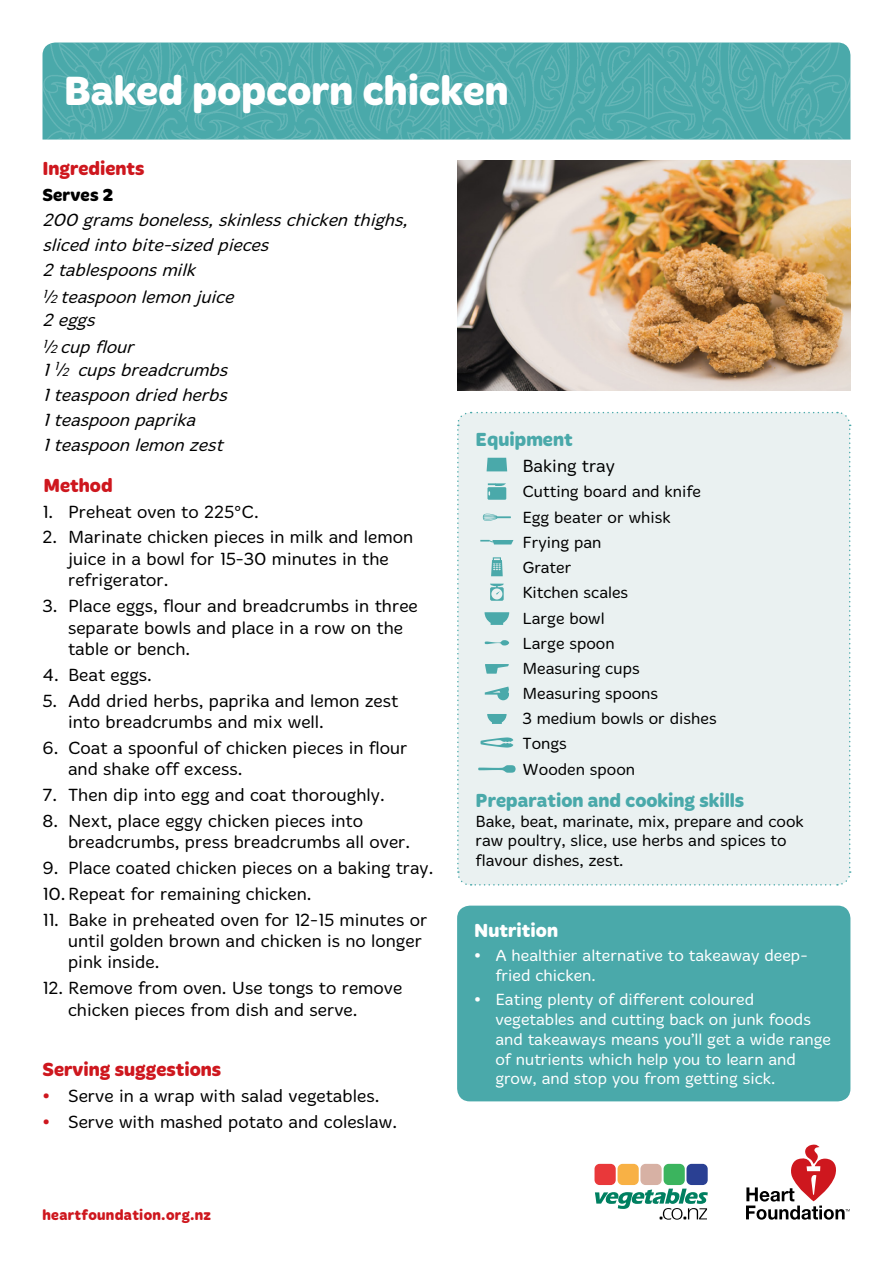
<style>
.page{position:relative;width:893px;height:1263px;background:#fff}
.page>*{position:absolute;margin:0;border:0;box-sizing:border-box;transform-origin:0 0}
.t1{font:700 42px "Merge";color:#fff}
.t2{font:700 19.5px "Merge";color:#4aa9aa}
.t3{font:700 19.5px "Merge";color:#ce171e}
.t4{font:700 19.5px "Merge";color:#fff}
.t5{font:300 18px/21.5px "Merge";color:#000}
.t6{font:italic 300 18px/24.9px "Merge";color:#000}
.t7{font:700 18px "Merge";letter-spacing:.005em;color:#000}
.t8{font:300 16.5px/25.2px "Merge";color:#000}
.t9{font:300 16.5px/19.8px "Merge";color:#fff}
.t10{font:700 15px "Merge";letter-spacing:.02em;color:#ce171e}
.s1{font-size:12px}
.s2{font-size:30px}
.s3{font-weight:700;color:#ce171e}
.s4{font-weight:700}
</style>
<div class="page">
<svg style="left:746px;top:1144px;width:104px;height:76px"></svg>
<div style="left:686px;top:1164px;width:22px;height:21px;background:#2a4093;border-radius:5px"></div>
<div style="left:664px;top:1164px;width:21px;height:21px;background:#3bb45e;border-radius:5px"></div>
<div style="left:640px;top:1164px;width:22px;height:21px;background:#d7b1a4;border-radius:5px"></div>
<div style="left:617px;top:1164px;width:22px;height:21px;background:#f8b145;border-radius:5px"></div>
<div style="left:594px;top:1164px;width:22px;height:21px;background:#e9383a;border-radius:5px"></div>
<svg style="left:595px;top:1188px;width:113px;height:32px"></svg>
<img style="left:457px;top:161px;width:393px;height:230px">
<img style="left:43px;top:43px;width:807px;height:97px">
<div style="left:457px;top:411px;width:394px;height:475px;background:#eaf1f1"></div>
<div style="left:457px;top:906px;width:393px;height:195px;background:#4aa9aa;border-radius:13px"></div>
<h1 class="t1" style="left:64px;top:67px;width:446px">Baked popcorn chicken</h1>
<p class="t3" style="left:42px;top:158px;width:104px">Ingredients</p>
<p class="t7" style="left:42px;top:185px;width:73px">Serves 2</p>
<p class="t6" style="left:42px;top:208px;width:372px">200 gramsboneless,skinlesschickenthighs, slicedintobite-sizedpieces<br>2tablespoonsmilk</p>
<p class="t6" style="left:42px;top:286px;width:198px;line-height:22.8px"><sup>1</sup>/<span class="s1">2</span> teaspoonlemonjuice<br>2eggs</p>
<p class="t6" style="left:42px;top:336px;width:192px;line-height:22.8px"><sup>1</sup>/<span class="s1">2</span> cupflour<br>1<sup>1</sup>/<span class="s1">2</span> cupsbreadcrumbs</p>
<p class="t6" style="left:42px;top:383px;width:192px">1teaspoondriedherbs<br>1teaspoonpaprika<br>1teaspoonlemonzest</p>
<p class="t3" style="left:43px;top:474px;width:71px">Method</p>
<p class="t5" style="left:43px;top:501px;width:218px">1. Preheat oven to 225<span class="s2">°</span>C.</p>
<p class="t5" style="left:68px;top:527px;width:347px;text-indent:-26px">2. Marinate chicken pieces in milk and lemon juice in a bowl for 15-30 minutes in the refrigerator.</p>
<p class="t5" style="left:68px;top:596px;width:351px;text-indent:-26px">3. Place eggs, flour and breadcrumbs in three separate bowls and place in a row on the table or bench.</p>
<p class="t5" style="left:43px;top:664px;width:111px">4. Beat eggs.</p>
<p class="t5" style="left:68px;top:690px;width:332px;text-indent:-26px">5. Add dried herbs, paprika and lemon zest into breadcrumbs and mix well.</p>
<p class="t5" style="left:68px;top:737px;width:341px;text-indent:-26px">6. Coat a spoonful of chicken pieces in flour and shake off excess.</p>
<p class="t5" style="left:43px;top:785px;width:344px">7. Then dip into egg and coat thoroughly.</p>
<p class="t5" style="left:68px;top:810px;width:344px;text-indent:-26px">8. Next, place eggy chicken pieces into breadcrumbs, press breadcrumbs all over.</p>
<p class="t5" style="left:43px;top:855px;width:392px;line-height:26px">9. Place coated chicken pieces on a baking tray.<br>10.Repeat for remaining chicken.</p>
<p class="t5" style="left:68px;top:909px;width:361px;text-indent:-26px">11. Bake in preheated oven for 12-15 minutes or until golden brown and chicken is no longer pink inside.</p>
<p class="t5" style="left:68px;top:978px;width:336px;text-indent:-26px">12. Remove from oven. Use tongs to remove chicken pieces from dish and serve.</p>
<p class="t3" style="left:43px;top:1058px;width:180px">Serving suggestions</p>
<p class="t5" style="left:43px;top:1085px;width:338px"><span class="s3">•</span> Serve in a wrap with salad vegetables.</p>
<p class="t5" style="left:43px;top:1111px;width:356px"><span class="s3">•</span> Serve with mashed potato and coleslaw.</p>
<p class="t10" style="left:43px;top:1207px;width:170px">heartfoundation.org.nz</p>
<p class="t2" style="left:476px;top:429px;width:99px">Equipment</p>
<p class="t5" style="left:522px;top:456px;width:94px">Baking tray</p>
<p class="t8" style="left:522px;top:480px;width:196px">Cutting board and knife<br>Egg beater or whisk<br>Frying pan<br>Grater<br>Kitchen scales<br>Large bowl<br>Large spoon<br>Measuring cups<br>Measuring spoons<br>3 medium bowls or dishes<br>Tongs<br>Wooden spoon</p>
<p class="t2" style="left:476px;top:789px;width:270px">Preparation and cooking skills</p>
<p class="t8" style="left:476px;top:811px;width:330px;line-height:19.8px">Bake, beat, marinate, mix, prepare and cook raw poultry, slice, use herbs and spices to flavour dishes, zest.</p>
<p class="t4" style="left:474px;top:919px;width:85px">Nutrition</p>
<p class="t9" style="left:495px;top:946px;width:314px;text-indent:-21px"><span class="s4">•</span> A healthier alternative to takeaway deep&shy;fried chicken.</p>
<p class="t9" style="left:495px;top:990px;width:337px;text-indent:-21px"><span class="s4">•</span> Eating plenty of different coloured vegetables and cutting back on junk foods and takeaways means you’ll get a wide range of nutrients which help you to learn and grow, and stop you from getting sick.</p>
</div>
